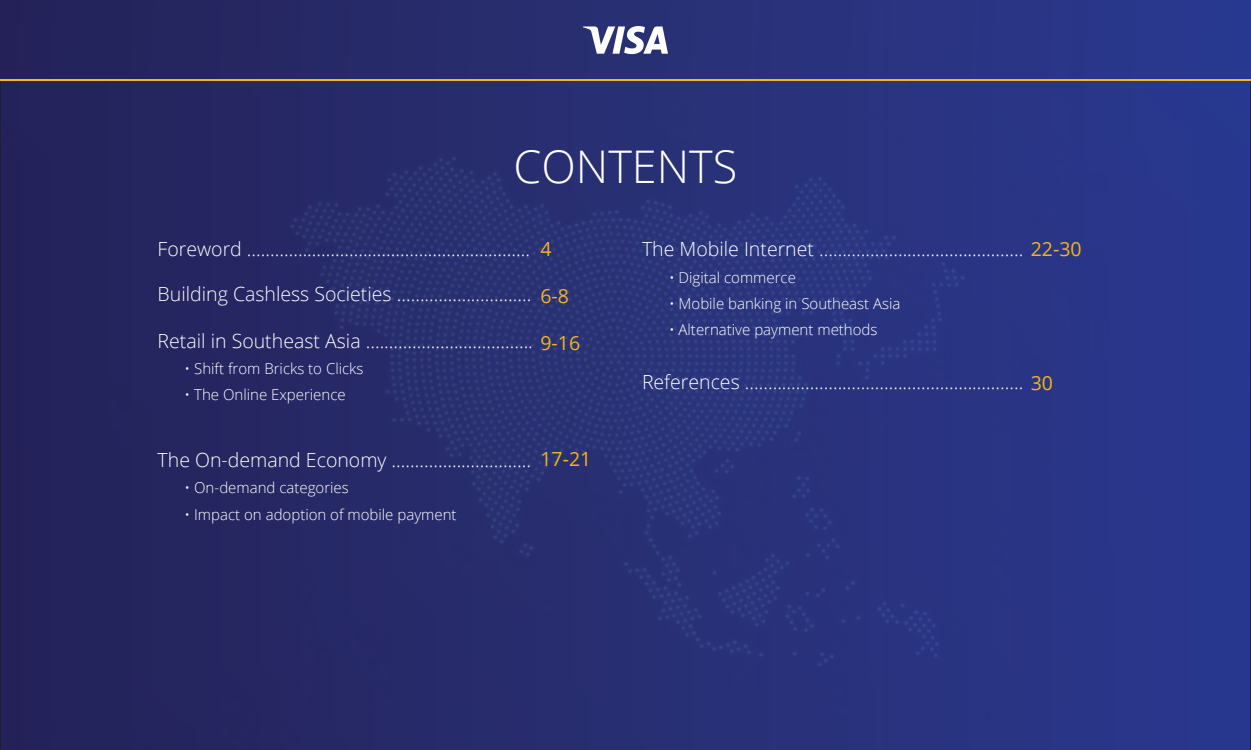
<style>
.page{position:relative;width:1251px;height:750px;background:#fff}
.page>*{position:absolute;margin:0;border:0;box-sizing:border-box;transform-origin:0 0}
.t1{font:300 45px "Open Sans";color:#fff}
.t2{font:300 19.5px "Open Sans";color:#fff}
.t3{font:19.5px "Open Sans";color:#f3b51b}
.t4{font:300 15px "Open Sans";color:#fff}
.s1{font-weight:400;color:#f3b51b}
</style>
<div class="page">
<img style="left:0;top:80px;width:1250px;height:670px">
<div style="left:0;top:0;width:1250px;height:80px;background:linear-gradient(to right,#252357,#2a3a90)"></div>
<img style="left:582px;top:26px;width:86px;height:28px">
<hr style="left:0;top:79px;width:1250px;height:1px;background:#f6b519">
<h1 class="t1" style="left:513px;top:136px;width:225px">CONTENTS</h1>
<p class="t2" style="left:158px;top:236px;width:374px">Foreword .............................................................</p>
<p class="t2" style="left:158px;top:281px;width:375px">Building Cashless Societies .............................</p>
<p class="t2" style="left:158px;top:328px;width:377px">Retail in Southeast Asia ....................................</p>
<p class="t4" style="left:184px;top:358px;width:180px">• Shift from Bricks to Clicks</p>
<p class="t4" style="left:184px;top:385px;width:163px">• The Online Experience</p>
<p class="t3" style="left:540px;top:236px;width:13px">4</p>
<p class="t3" style="left:540px;top:283px;width:30px">6-8</p>
<p class="t3" style="left:540px;top:329px;width:41px">9-16</p>
<p class="t2" style="left:158px;top:447px;width:375px">The On-demand Economy ..............................</p>
<p class="t4" style="left:184px;top:478px;width:166px">• On-demand categories</p>
<p class="t4" style="left:184px;top:504px;width:273px">• Impact on adoption of mobile payment</p>
<p class="t3" style="left:540px;top:445px;width:52px">17-21</p>
<p class="t2" style="left:642px;top:236px;width:441px">The Mobile Internet ............................................ <span class="s1">22-30</span></p>
<p class="t4" style="left:669px;top:267px;width:128px">• Digital commerce</p>
<p class="t4" style="left:669px;top:293px;width:233px">• Mobile banking in Southeast Asia</p>
<p class="t4" style="left:669px;top:319px;width:210px">• Alternative payment methods</p>
<p class="t2" style="left:642px;top:368px;width:383px">References ............................................................</p>
<p class="t3" style="left:1030px;top:370px;width:24px">30</p>
</div>
